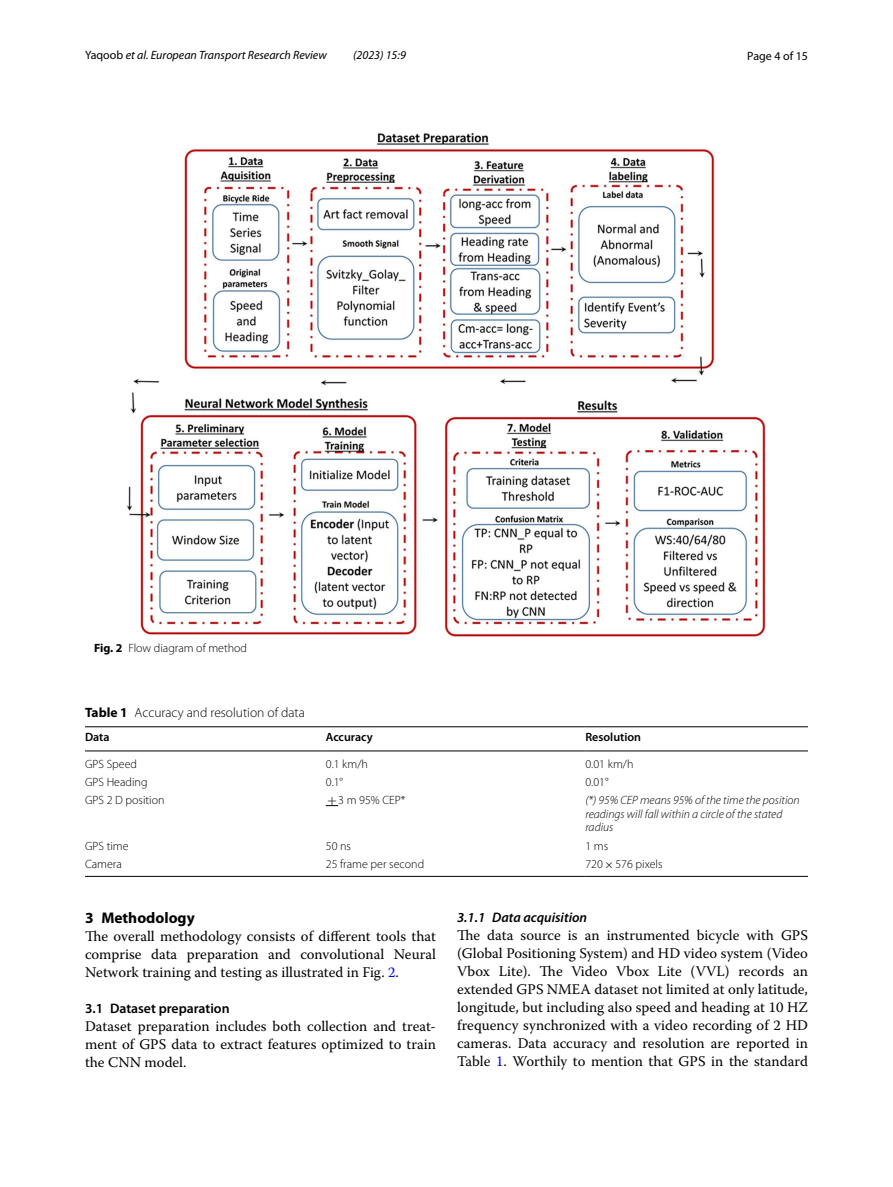
<style>
.page{position:relative;width:893px;height:1187px;background:#fff}
.page>*{position:absolute;margin:0;border:0;box-sizing:border-box;transform-origin:0 0}
.t1{font:700 15.45px "Myriad Pro";color:#000}
.t2{font:14.7px/18px "Warnock Pro";color:#000;text-align:justify}
.t3{font:600 13.8px "Myriad Pro";color:#000}
.t4{font:italic 600 13.8px "Myriad Pro";color:#000}
.t5{font:300 13.5px "Myriad Pro";color:#000}
.t6{font:300 12px "Myriad Pro";color:#000}
.t7{font:italic 300 12px/13.5px "Myriad Pro";color:#000}
.t8{font:italic 12px "Myriad Pro";color:#000}
.t9{font:600 12px "Myriad Pro";color:#000}
.t10{font:12px "Myriad Pro";color:#000}
.s1{font-style:normal}
.s2{font-weight:700}
.s3{font-family:"MTSY";font-weight:400}
.s4{color:#00f}
</style>
<div class="page">
<img style="left:128px;top:133px;width:637px;height:504px">
<hr style="left:85px;top:726px;width:241px;height:1px;background:#000">
<hr style="left:85px;top:750px;width:241px;height:1px;background:#000">
<hr style="left:326px;top:726px;width:259px;height:1px;background:#000">
<hr style="left:326px;top:750px;width:259px;height:1px;background:#000">
<hr style="left:585px;top:726px;width:223px;height:1px;background:#000">
<hr style="left:585px;top:750px;width:223px;height:1px;background:#000">
<hr style="left:85px;top:876px;width:241px;height:1px;background:#000">
<hr style="left:326px;top:876px;width:259px;height:1px;background:#000">
<hr style="left:585px;top:876px;width:223px;height:1px;background:#000">
<svg style="left:326px;top:805px;width:12px;height:1px"></svg>
<p class="t8" style="left:85px;top:48px;width:243px"><span class="s1">Yaqoob</span> et al. European Transport Research Review</p>
<p class="t8" style="left:353px;top:48px;width:54px">(2023) 15:9</p>
<p class="t10" style="left:747px;top:48px;width:62px">Page 4 of 15</p>
<p class="t6" style="left:94px;top:641px;width:155px"><span class="s2">Fig. 2</span> Flow diagram of method</p>
<p class="t5" style="left:85px;top:705px;width:221px"><span class="s2">Table 1</span> Accuracy and resolution of data</p>
<p class="t9" style="left:85px;top:729px;width:26px">Data</p>
<p class="t9" style="left:326px;top:729px;width:48px">Accuracy</p>
<p class="t9" style="left:585px;top:729px;width:57px">Resolution</p>
<p class="t6" style="left:85px;top:757px;width:54px">GPS Speed</p>
<p class="t6" style="left:326px;top:757px;width:44px">0.1 km/h</p>
<p class="t6" style="left:585px;top:757px;width:50px">0.01 km/h</p>
<p class="t6" style="left:85px;top:775px;width:64px">GPS Heading</p>
<p class="t6" style="left:326px;top:775px;width:19px">0.1°</p>
<p class="t6" style="left:585px;top:775px;width:25px">0.01°</p>
<p class="t6" style="left:85px;top:793px;width:81px">GPS 2 D position</p>
<p class="t6" style="left:327px;top:793px;width:80px"><span class="s3">+</span>3 m 95% CEP*</p>
<p class="t7" style="left:585px;top:794px;width:216px">(*) 95% CEP means 95% of the time the position readings will fall within a circle of the stated radius</p>
<p class="t6" style="left:85px;top:838px;width:45px">GPS time</p>
<p class="t6" style="left:326px;top:838px;width:27px">50 ns</p>
<p class="t6" style="left:585px;top:838px;width:24px">1ms</p>
<p class="t6" style="left:85px;top:857px;width:38px">Camera</p>
<p class="t6" style="left:326px;top:857px;width:100px">25 frame per second</p>
<p class="t6" style="left:585px;top:857px;width:79px">720<span class="s3">×</span>576 pixels</p>
<p class="t1" style="left:85px;top:908px;width:111px">3 Methodology</p>
<p class="t2" style="left:85px;top:927px;width:352px">The overall methodology consists of different tools that comprise data preparation and convolutional Neural Network training and testing as illustrated in Fig. <span class="s4">2</span>.</p>
<p class="t3" style="left:85px;top:999px;width:146px">3.1 Dataset preparation</p>
<p class="t2" style="left:85px;top:1017px;width:352px">Dataset preparation includes both collection and treat&shy;ment of GPS data to extract features optimized to train the CNN model.</p>
<p class="t4" style="left:457px;top:908px;width:132px">3.1.1 Data acquisition</p>
<p class="t2" style="left:457px;top:926px;width:352px">The data source is an instrumented bicycle with GPS (Global Positioning System) and HD video system (Video Vbox Lite). The Video Vbox Lite (VVL) records an extended GPS NMEA dataset not limited at only latitude, longitude, but including also speed and heading at 10 HZ frequency synchronized with a video recording of 2 HD cameras. Data accuracy and resolution are reported in Table <span class="s4">1</span>. Worthily to mention that GPS in the standard</p>
</div>
